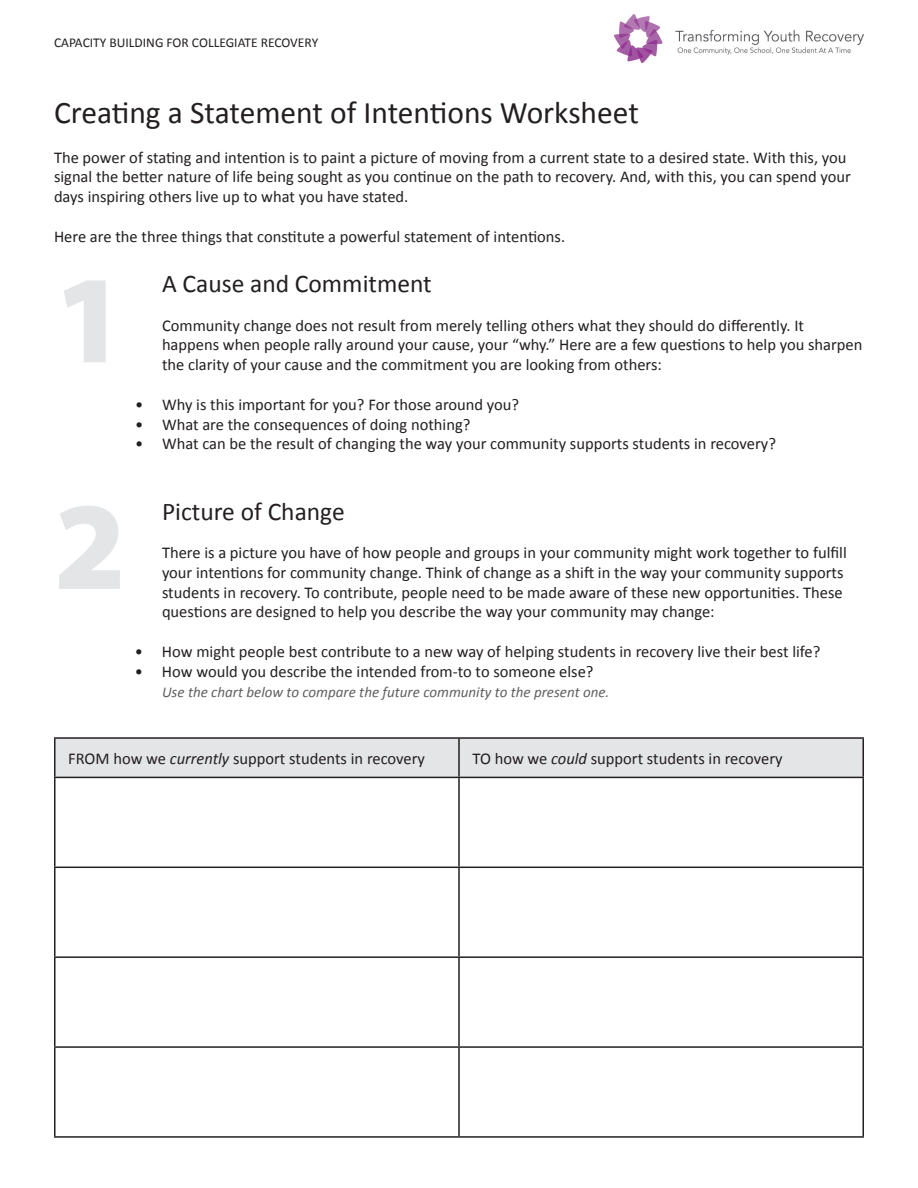
<style>
.page{position:relative;width:918px;height:1188px;background:#fff}
.page>*{position:absolute;margin:0;border:0;box-sizing:border-box;transform-origin:0 0}
.t1{font:900 126px/226.5px "Myriad Pro";color:#e4e5e7}
.t2{font:31.5px "Calibri";color:#231f20}
.t3{font:25.5px "Calibri";color:#231f20}
.t4{font:16.5px/19.8px "Calibri";color:#231f20}
.t5{font:italic 15px "Calibri";color:#5f5f62}
.t6{font:13.5px "Calibri";color:#231f20}
.s1{font-style:italic}
</style>
<div class="page">
<div style="left:56px;top:739px;width:806px;height:38px;background:#e4e5e7"></div>
<hr style="left:54px;top:737px;width:405px;height:2px;background:#231f20">
<hr style="left:54px;top:739px;width:2px;height:38px;background:#231f20">
<hr style="left:459px;top:737px;width:405px;height:2px;background:#231f20">
<hr style="left:458px;top:739px;width:2px;height:38px;background:#231f20">
<hr style="left:862px;top:739px;width:2px;height:38px;background:#231f20">
<hr style="left:54px;top:777px;width:405px;height:1px;background:#231f20">
<hr style="left:54px;top:778px;width:2px;height:89px;background:#231f20">
<hr style="left:459px;top:777px;width:405px;height:1px;background:#231f20">
<hr style="left:458px;top:778px;width:2px;height:89px;background:#231f20">
<hr style="left:862px;top:778px;width:2px;height:89px;background:#231f20">
<hr style="left:54px;top:867px;width:405px;height:1px;background:#231f20">
<hr style="left:54px;top:868px;width:2px;height:88px;background:#231f20">
<hr style="left:459px;top:867px;width:405px;height:1px;background:#231f20">
<hr style="left:458px;top:868px;width:2px;height:88px;background:#231f20">
<hr style="left:862px;top:868px;width:2px;height:88px;background:#231f20">
<hr style="left:54px;top:956px;width:405px;height:2px;background:#231f20">
<hr style="left:54px;top:958px;width:2px;height:88px;background:#231f20">
<hr style="left:459px;top:956px;width:405px;height:2px;background:#231f20">
<hr style="left:458px;top:958px;width:2px;height:88px;background:#231f20">
<hr style="left:862px;top:958px;width:2px;height:88px;background:#231f20">
<hr style="left:54px;top:1046px;width:405px;height:2px;background:#231f20">
<hr style="left:54px;top:1048px;width:2px;height:88px;background:#231f20">
<hr style="left:459px;top:1046px;width:405px;height:2px;background:#231f20">
<hr style="left:458px;top:1048px;width:2px;height:88px;background:#231f20">
<hr style="left:862px;top:1048px;width:2px;height:88px;background:#231f20">
<hr style="left:54px;top:1136px;width:405px;height:2px;background:#231f20">
<hr style="left:459px;top:1136px;width:405px;height:2px;background:#231f20">
<img style="left:615px;top:15px;width:249px;height:48px">
<p class="t6" style="left:54px;top:34px;width:266px">CAPACITY BUILDING FOR COLLEGIATE RECOVERY</p>
<h2 class="t2" style="left:54px;top:93px;width:586px">Creating a Statement of Intentions Worksheet</h2>
<p class="t4" style="left:54px;top:147px;width:798px">The power of stating and intention is to paint a picture of moving from a current state to a desired state. With this, you signal the better nature of life being sought as you continue on the path to recovery. And, with this, you can spend your days inspiring others live up to what you have stated.</p>
<p class="t4" style="left:54px;top:226px;width:513px">Here are the three things that constitute a powerful statement of intentions.</p>
<h3 class="t3" style="left:162px;top:268px;width:271px">A Cause and Commitment</h3>
<p class="t4" style="left:162px;top:315px;width:702px">Community change does not result from merely telling others what they should do differently. It happens when people rally around your cause, your “why.” Here are a few questions to help you sharpen the clarity of your cause and the commitment you are looking from others:</p>
<p class="t4" style="left:135px;top:394px;width:386px">• Why is this important for you? For those around you?</p>
<p class="t4" style="left:135px;top:414px;width:337px">• What are the consequences of doing nothing?</p>
<p class="t4" style="left:135px;top:434px;width:643px">• What can be the result of changing the way your community supports students in recovery?</p>
<h1 class="t1" style="left:54px;top:202px;width:74px">1<br>2</h1>
<h3 class="t3" style="left:162px;top:495px;width:184px">Picture of Change</h3>
<p class="t4" style="left:162px;top:543px;width:686px">There is a picture you have of how people and groups in your community might work together to fulfill your intentions for community change. Think of change as a shift in the way your community supports students in recovery. To contribute, people need to be made aware of these new opportunities. These questions are designed to help you describe the way your community may change:</p>
<p class="t4" style="left:135px;top:642px;width:687px">• How might people best contribute to a new way of helping students in recovery live their best life?</p>
<p class="t4" style="left:135px;top:661px;width:460px">• How would you describe the intended from-to to someone else?</p>
<p class="t5" style="left:162px;top:681px;width:449px">Use the chart below to compare the future community to the present one.</p>
<p class="t4" style="left:68px;top:749px;width:358px">FROM how we <span class="s1">currently</span> support students in recovery</p>
<p class="t4" style="left:472px;top:749px;width:312px">TO how we <span class="s1">could</span> support students in recovery</p>
</div>
